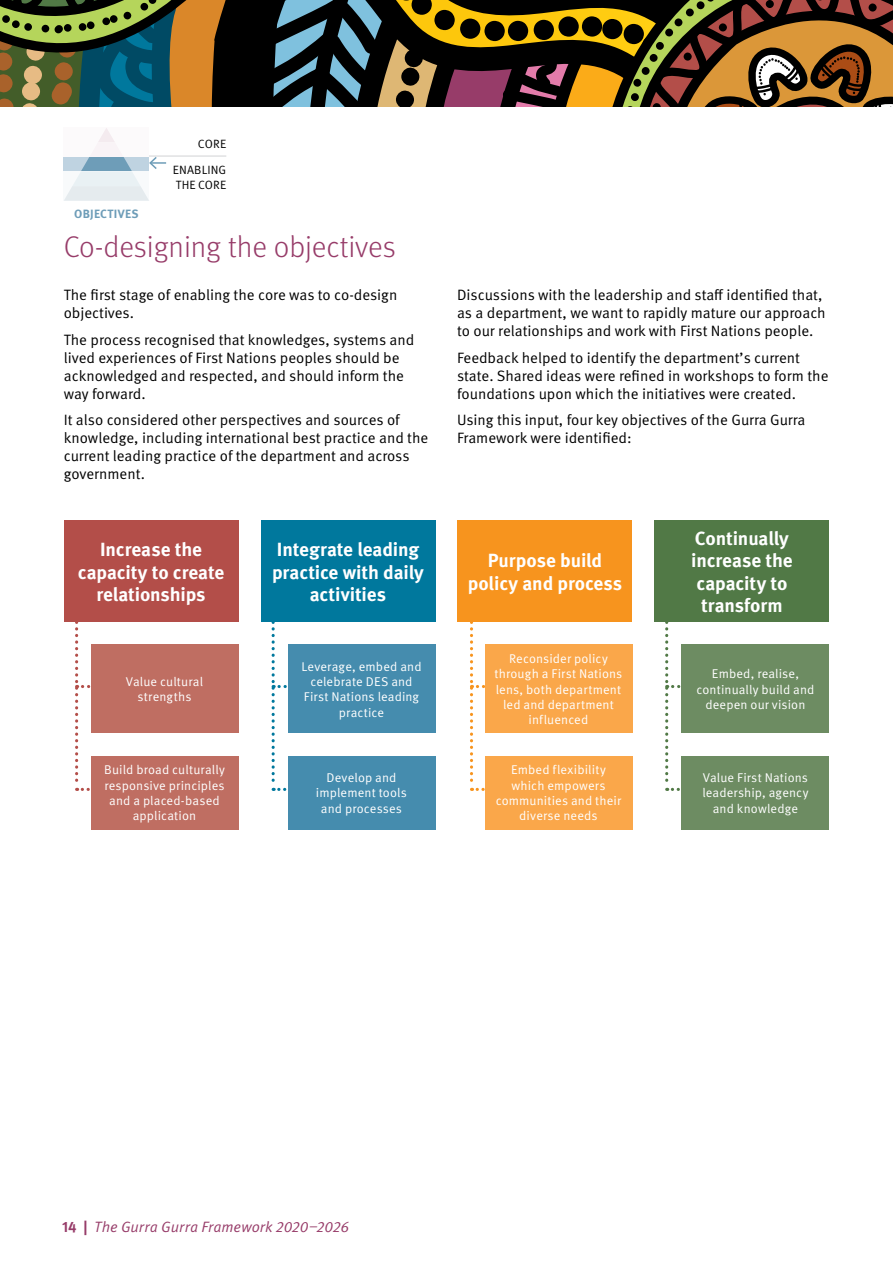
<style>
.page{position:relative;width:893px;height:1263px;background:#fff}
.page>*{position:absolute;margin:0;border:0;box-sizing:border-box;transform-origin:0 0}
.t1{font:300 30px "Meta OT";letter-spacing:-.005em;color:#973c69}
.t2{font:700 19.05px/22.2px "Meta OT";letter-spacing:-.01em;color:#fff;text-align:center}
.t3{font:15px/18px "Meta OT Norm";color:#000}
.t4{font:15px "Meta OT Norm Ita";color:#973c69}
.t5{font:12.75px/15.3px "Meta OT Norm";letter-spacing:.01em;color:#fff;text-align:center}
.t6{font:12px/14.4px "Meta OT Norm";letter-spacing:.01em;color:#000}
.t7{font:700 12px "Meta OT";letter-spacing:.03em;color:#6e9db8}
.s1{font-family:"Meta OT";font-weight:700}
</style>
<div class="page">
<svg style="left:0;top:0;width:893px;height:107px;background:#584c2c"></svg>
<svg style="left:75px;top:622px;width:16px;height:169px"></svg>
<svg style="left:272px;top:622px;width:15px;height:169px"></svg>
<svg style="left:470px;top:622px;width:15px;height:169px"></svg>
<svg style="left:665px;top:622px;width:17px;height:169px"></svg>
<div style="left:64px;top:521px;width:174px;height:101px;background:#b34e49"></div>
<div style="left:261px;top:521px;width:174px;height:101px;background:#00789d"></div>
<div style="left:458px;top:521px;width:174px;height:101px;background:#f7941e"></div>
<div style="left:655px;top:521px;width:174px;height:101px;background:#517946"></div>
<div style="left:91px;top:644px;width:147px;height:89px;background:#bf6e62"></div>
<div style="left:288px;top:644px;width:147px;height:89px;background:#458cae"></div>
<div style="left:485px;top:644px;width:147px;height:89px;background:#faa74a"></div>
<div style="left:682px;top:644px;width:147px;height:89px;background:#6d8c62"></div>
<div style="left:682px;top:756px;width:147px;height:73px;background:#6d8c62"></div>
<div style="left:485px;top:756px;width:147px;height:73px;background:#faa74a"></div>
<div style="left:288px;top:756px;width:147px;height:73px;background:#458cae"></div>
<div style="left:91px;top:756px;width:147px;height:73px;background:#bf6e62"></div>
<hr style="left:64px;top:156px;width:162px;height:1px;background:#d1d3d4">
<svg style="left:64px;top:128px;width:102px;height:73px"></svg>
<p class="t7" style="left:74px;top:207px;width:66px">OBJECTIVES</p>
<p class="t6" style="left:198px;top:137px;width:30px">CORE</p>
<p class="t6" style="left:173px;top:163px;width:55px">ENABLING<br>THE CORE</p>
<h1 class="t1" style="left:64px;top:229px;width:333px">Co-designing the objectives</h1>
<p class="t3" style="left:64px;top:286px;width:335px">The first stage of enabling the core was to co-design objectives.</p>
<p class="t3" style="left:64px;top:331px;width:352px">The process recognised that knowledges, systems and lived experiences of First Nations peoples should be acknowledged and respected, and should inform the way forward.</p>
<p class="t3" style="left:64px;top:411px;width:366px">It also considered other perspectives and sources of knowledge, including international best practice and the current leading practice of the department and across government.</p>
<p class="t3" style="left:457px;top:286px;width:370px">Discussions with the leadership and staff identified that, as a department, we want to rapidly mature our approach to our relationships and work with First Nations people.</p>
<p class="t3" style="left:457px;top:349px;width:373px">Feedback helped to identify the department’s current state. Shared ideas were refined in workshops to form the foundations upon which the initiatives were created.</p>
<p class="t3" style="left:457px;top:411px;width:350px">Using this input, four key objectives of the Gurra Gurra<br>Framework were identified:</p>
<p class="t2" style="left:78px;top:539px;width:148px">Increase the capacity to create relationships</p>
<p class="t2" style="left:272px;top:539px;width:153px">Integrate leading practice with daily activities</p>
<p class="t2" style="left:468px;top:550px;width:156px">Purpose build policy and process</p>
<p class="t5" style="left:126px;top:674px;width:79px">Value cultural strengths</p>
<p class="t5" style="left:104px;top:763px;width:122px">Build broad culturally responsive principles and a placed-based application</p>
<p class="t5" style="left:301px;top:659px;width:122px">Leverage, embed and celebrate DES and<br>First Nations leading practice</p>
<p class="t5" style="left:495px;top:651px;width:129px">Reconsider policy through a First Nations lens, both department led and department influenced</p>
<p class="t5" style="left:316px;top:770px;width:93px">Develop and implement tools and processes</p>
<p class="t5" style="left:496px;top:763px;width:127px">Embed flexibility which empowers communities and their diverse needs</p>
<p class="t2" style="left:691px;top:528px;width:103px">Continually increase the capacity to transform</p>
<p class="t5" style="left:696px;top:667px;width:119px">Embed, realise, continually build and deepen our vision</p>
<p class="t5" style="left:702px;top:770px;width:108px">Value First Nations leadership, agency and knowledge</p>
<p class="t4" style="left:62px;top:1218px;width:288px"><span class="s1">14 |</span> The Gurra Gurra Framework 2020–2026</p>
</div>
